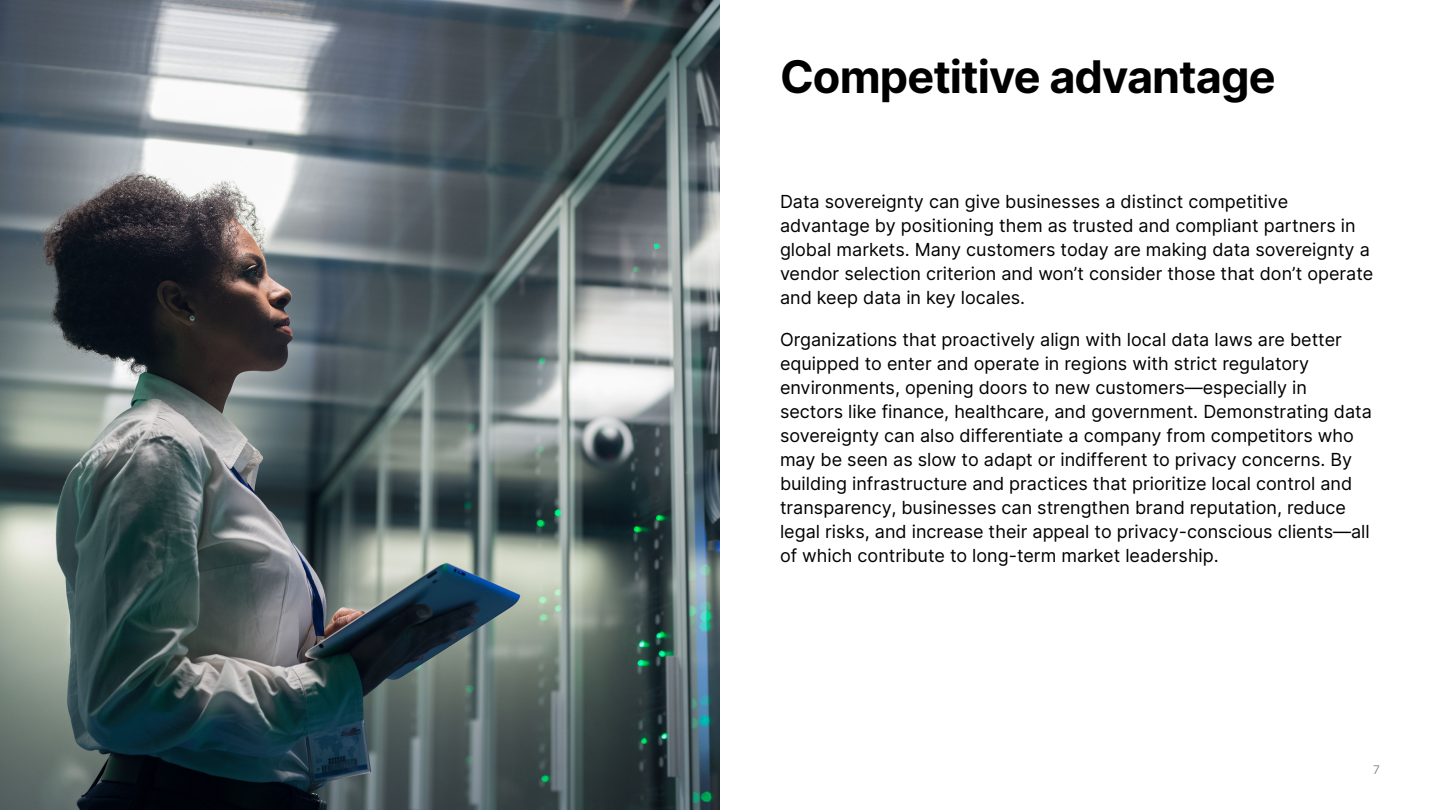
<style>
.page{position:relative;width:1440px;height:810px;background:#fff}
.page>*{position:absolute;margin:0;border:0;box-sizing:border-box;transform-origin:0 0}
.H2_Heading{font:700 45px "Inter";letter-spacing:-.02em;color:#000}
.Body{font:18px/24px "Inter";color:#000}
.t1{font:12px "Inter";color:#7e929f}
</style>
<div class="page">
<img style="left:0;top:0;width:720px;height:810px">
<h2 class="H2_Heading" style="left:780px;top:44px;width:497px">Competitive advantage</h2>
<p class="Body" style="left:780px;top:189px;width:595px">Data sovereignty can give businesses a distinct competitive advantage by positioning them as trusted and compliant partners in global markets. Many customers today are making data sovereignty a vendor selection criterion and won’t consider those that don’t operate and keep data in key locales.</p>
<p class="Body" style="left:780px;top:327px;width:593px">Organizations that proactively align with local data laws are better equipped to enter and operate in regions with strict regulatory environments, opening doors to new customers—especially in sectors like finance, healthcare, and government. Demonstrating data sovereignty can also differentiate a company from competitors who may be seen as slow to adapt or indifferent to privacy concerns. By building infrastructure and practices that prioritize local control and transparency, businesses can strengthen brand reputation, reduce legal risks, and increase their appeal to privacy-conscious clients—all of which contribute to long-term market leadership.</p>
<p class="t1" style="left:1373px;top:761px;width:8px">7</p>
</div>
